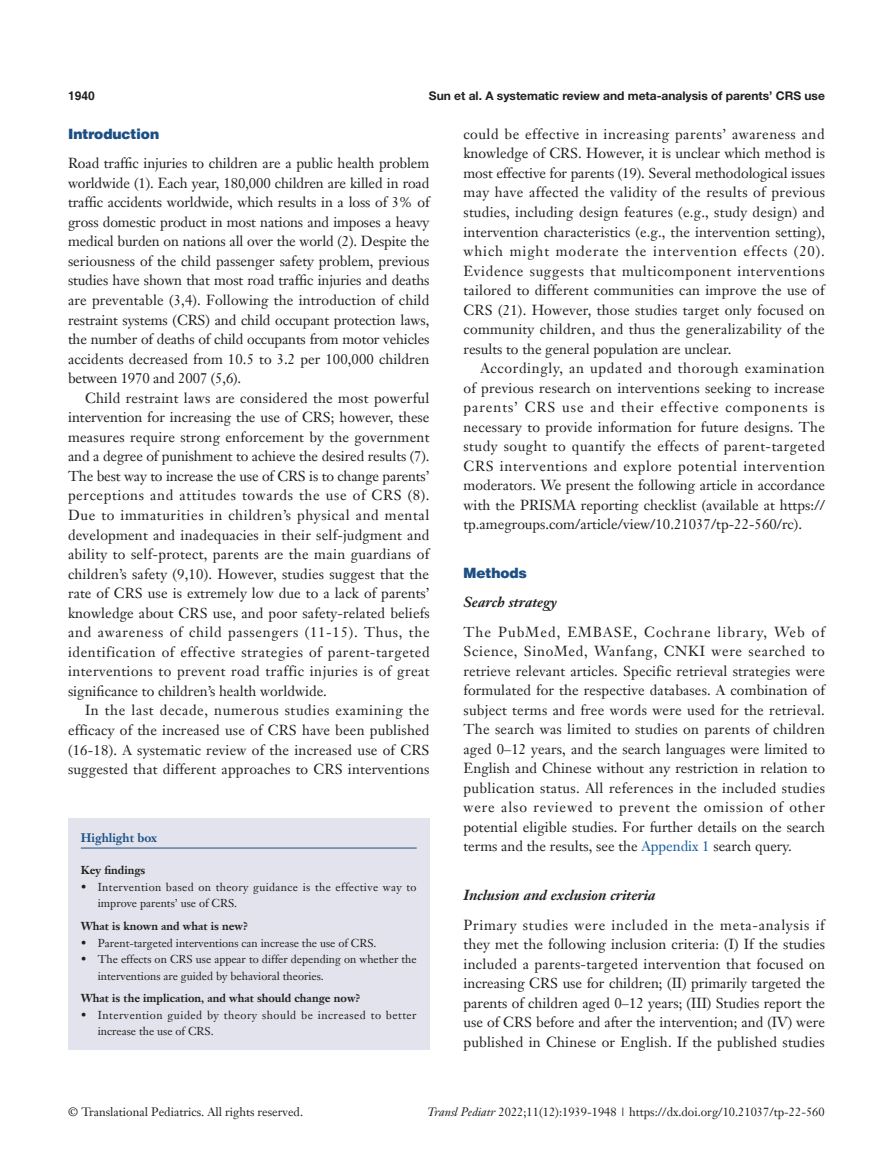
<style>
.page{position:relative;width:893px;height:1170px;background:#fff}
.page>*{position:absolute;margin:0;border:0;box-sizing:border-box;transform-origin:0 0}
.t1{font:14.25px/19.5px "Janson Text LT";color:#231f20;text-align:justify}
.t2{font:italic 700 14.25px "Janson Text LT";color:#231f20}
.t3{font:900 14.25px "Helvetica";color:#1c5085}
.t4{font:12px "Janson Text LT";color:#231f20}
.t5{font:700 12px "Helvetica Neue LT Pro";color:#231f20}
.t6{font:700 12px "Janson Text LT";color:#1c5085}
.t7{font:700 12px "Helvetica";color:#231f20}
.t8{font:11.25px/16.5px "Janson Text LT";color:#231f20}
.t9{font:700 11.25px "Janson Text LT";color:#231f20}
.t10{font:11.25px/16.5px "Janson Text LT";letter-spacing:.03em;color:#231f20}
.t11{font:11.25px/16.5px "Janson Text LT";letter-spacing:.045em;color:#231f20}
.s1{color:#175d9e}
.s2{font-style:italic}
</style>
<div class="page">
<div style="left:68px;top:818px;width:361px;height:231px;background:#e2e3ec"></div>
<hr style="left:81px;top:847px;width:336px;height:1px;background:#1c5085">
<p class="t7" style="left:68px;top:88px;width:28px">1940</p>
<p class="t5" style="left:429px;top:88px;width:397px">Sun et al. A systematic review and meta-analysis of parents’ CRS use</p>
<p class="t3" style="left:68px;top:124px;width:93px">Introduction</p>
<p class="t1" style="left:68px;top:153px;width:363px">Road traffic injuries to children are a public health problem worldwide (1). Each year, 180,000 children are killed in road traffic accidents worldwide, which results in a loss of 3% of gross domestic product in most nations and imposes a heavy medical burden on nations all over the world (2). Despite the seriousness of the child passenger safety problem, previous studies have shown that most road traffic injuries and deaths are preventable (3,4). Following the introduction of child restraint systems (CRS) and child occupant protection laws, the number of deaths of child occupants from motor vehicles accidents decreased from 10.5 to 3.2 per 100,000 children between 1970 and 2007 (5,6).</p>
<p class="t1" style="left:68px;top:388px;width:363px;text-indent:17px">Child restraint laws are considered the most powerful intervention for increasing the use of CRS; however, these measures require strong enforcement by the government and a degree of punishment to achieve the desired results (7).<br>The best way to increase the use of CRS is to change parents’ perceptions and attitudes towards the use of CRS (8).<br>Due to immaturities in children’s physical and mental development and inadequacies in their self-judgment and ability to self-protect, parents are the main guardians of children’s safety (9,10). However, studies suggest that the rate of CRS use is extremely low due to a lack of parents’ knowledge about CRS use, and poor safety-related beliefs and awareness of child passengers (11-15). Thus, the identification of effective strategies of parent-targeted interventions to prevent road traffic injuries is of great significance to children’s health worldwide.</p>
<p class="t1" style="left:68px;top:700px;width:363px;text-indent:17px">In the last decade, numerous studies examining the efficacy of the increased use of CRS have been published (16-18). A systematic review of the increased use of CRS suggested that different approaches to CRS interventions</p>
<p class="t6" style="left:81px;top:829px;width:78px">Highlight box</p>
<p class="t9" style="left:81px;top:862px;width:66px">Key findings</p>
<p class="t10" style="left:98px;top:878px;width:320px;text-indent:-17px">• Intervention based on theory guidance is the effective way to improve parents’ use of CRS.</p>
<p class="t9" style="left:81px;top:918px;width:169px">What is known and what is new?</p>
<p class="t8" style="left:81px;top:934px;width:297px">• Parent-targeted interventions can increase the use of CRS.</p>
<p class="t8" style="left:98px;top:950px;width:320px;text-indent:-17px">• The effects on CRS use appear to differ depending on whether the interventions are guided by behavioral theories.</p>
<p class="t9" style="left:81px;top:991px;width:281px">What is the implication, and what should change now?</p>
<p class="t11" style="left:98px;top:1006px;width:320px;text-indent:-17px">• Intervention guided by theory should be increased to better increase the use of CRS.</p>
<p class="t1" style="left:463px;top:124px;width:363px">could be effective in increasing parents’ awareness and knowledge of CRS. However, it is unclear which method is most effective for parents (19). Several methodological issues may have affected the validity of the results of previous studies, including design features (e.g., study design) and intervention characteristics (e.g., the intervention setting), which might moderate the intervention effects (20).<br>Evidence suggests that multicomponent interventions tailored to different communities can improve the use of CRS (21). However, those studies target only focused on community children, and thus the generalizability of the results to the general population are unclear.</p>
<p class="t1" style="left:463px;top:358px;width:363px;text-indent:17px">Accordingly, an updated and thorough examination of previous research on interventions seeking to increase parents’ CRS use and their effective components is necessary to provide information for future designs. The study sought to quantify the effects of parent-targeted CRS interventions and explore potential intervention moderators. We present the following article in accordance with the PRISMA reporting checklist (available at https:// tp.amegroups.com/article/view/10.21037/tp-22-560/rc).</p>
<p class="t3" style="left:463px;top:564px;width:65px">Methods</p>
<p class="t2" style="left:463px;top:593px;width:95px">Search strategy</p>
<p class="t1" style="left:463px;top:622px;width:363px">The PubMed, EMBASE, Cochrane library, Web of Science, SinoMed, Wanfang, CNKI were searched to retrieve relevant articles. Specific retrieval strategies were formulated for the respective databases. A combination of subject terms and free words were used for the retrieval.<br>The search was limited to studies on parents of children aged 0–12 years, and the search languages were limited to English and Chinese without any restriction in relation to publication status. All references in the included studies were also reviewed to prevent the omission of other potential eligible studies. For further details on the search terms and the results, see the <span class="s1">Appendix 1</span> search query.</p>
<p class="t2" style="left:463px;top:886px;width:194px">Inclusion and exclusion criteria</p>
<p class="t1" style="left:463px;top:914px;width:363px">Primary studies were included in the meta-analysis if they met the following inclusion criteria: (I) If the studies included a parents-targeted intervention that focused on increasing CRS use for children; (II) primarily targeted the parents of children aged 0–12 years; (III) Studies report the use of CRS before and after the intervention; and (IV) were published in Chinese or English. If the published studies</p>
<p class="t4" style="left:68px;top:1104px;width:236px">© Translational Pediatrics. All rights reserved.</p>
<p class="t4" style="left:428px;top:1104px;width:399px"><span class="s2">Transl Pediatr</span> 2022;11(12):1939-1948 | https://dx.doi.org/10.21037/tp-22-560</p>
</div>
